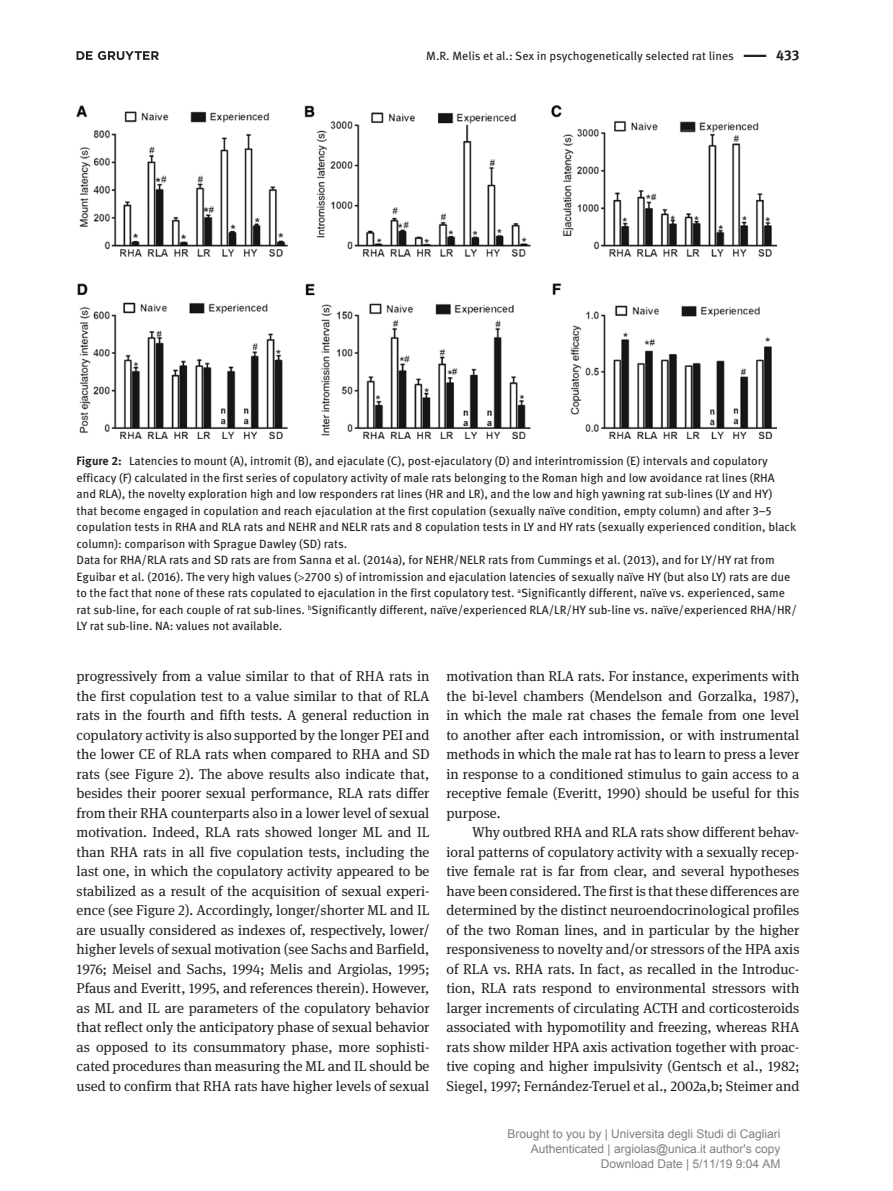
<style>
.page{position:relative;width:893px;height:1191px;background:#fff}
.page>*{position:absolute;margin:0;border:0;box-sizing:border-box;transform-origin:0 0}
.t1{font:14.25px/19.5px "DG Meta Serif Science";color:#231f20;text-align:justify}
.t2{font:700 14.25px "DG Meta Science";color:#231f20}
.t3{font:12px/16.5px "DG Meta Science";color:#231f20}
.t4{font:12px/15px "Arial";color:#808080;text-align:right}
.s1{font-weight:700}
</style>
<div class="page">
<hr style="left:744px;top:55px;width:22px;height:2px;background:#231f20">
<img style="left:77px;top:105px;width:699px;height:334px">
<svg style="left:77px;top:51px;width:82px;height:9px"></svg>
<p class="t3" style="left:426px;top:47px;width:309px">M.R. Melis et al.: Sex in psychogenetically selected rat lines</p>
<p class="t2" style="left:776px;top:44px;width:25px">433</p>
<p class="t3" style="left:77px;top:452px;width:722px"><span class="s1">Figure 2:</span> Latencies to mount (A), intromit (B), and ejaculate (C), post-ejaculatory (D) and interintromission (E) intervals and copulatory efficacy (F) calculated in the first series of copulatory activity of male rats belonging to the Roman high and low avoidance rat lines (RHA and RLA), the novelty exploration high and low responders rat lines (HR and LR), and the low and high yawning rat sub-lines (LY and HY)<br>that become engaged in copulation and reach ejaculation at the first copulation (sexually naïve condition, empty column) and after 3–5 copulation tests in RHA and RLA rats and NEHR and NELR rats and 8 copulation tests in LY and HY rats (sexually experienced condition, black column): comparison with Sprague Dawley (SD) rats.<br>Data for RHA/RLA rats and SD rats are from Sanna et al. (2014a), for NEHR/NELR rats from Cummings et al. (2013), and for LY/HY rat from Eguibar et al. (2016). The very high values ( 2700 s) of intromission and ejaculation latencies of sexually naïve HY (but also LY) rats are due to the fact that none of these rats copulated to ejaculation in the first copulatory test. <sup>a</sup>Significantly different, naïve vs. experienced, same rat sub-line, for each couple of rat sub-lines. <sup>b</sup>Significantly different, naïve/experienced RLA/LR/HY sub-line vs. naïve/experienced RHA/HR/ LY rat sub-line. NA: values not available.</p>
<p class="t1" style="left:77px;top:666px;width:354px">progressively from a value similar to that of RHA rats in the first copulation test to a value similar to that of RLA rats in the fourth and fifth tests. A general reduction in copulatory activity is also supported by the longer PEI and the lower CE of RLA rats when compared to RHA and SD rats (see Figure 2). The above results also indicate that, besides their poorer sexual performance, RLA rats differ from their RHA counterparts also in a lower level of sexual motivation. Indeed, RLA rats showed longer ML and IL than RHA rats in all five copulation tests, including the last one, in which the copulatory activity appeared to be stabilized as a result of the acquisition of sexual experi&shy;ence (see Figure 2). Accordingly, longer/shorter ML and IL are usually considered as indexes of, respectively, lower/ higher levels of sexual motivation (see Sachs and Barfield, 1976; Meisel and Sachs, 1994; Melis and Argiolas, 1995; Pfaus and Everitt, 1995, and references therein). However, as ML and IL are parameters of the copulatory behavior that reflect only the anticipatory phase of sexual behavior as opposed to its consummatory phase, more sophisti&shy;cated procedures than measuring the ML and IL should be used to confirm that RHA rats have higher levels of sexual</p>
<p class="t1" style="left:446px;top:666px;width:354px">motivation than RLA rats. For instance, experiments with the bi-level chambers (Mendelson and Gorzalka, 1987), in which the male rat chases the female from one level to another after each intromission, or with instrumental methods in which the male rat has to learn to press a lever in response to a conditioned stimulus to gain access to a receptive female (Everitt, 1990) should be useful for this purpose.</p>
<p class="t1" style="left:446px;top:822px;width:354px;text-indent:26px">Why outbred RHA and RLA rats show different behav&shy;ioral patterns of copulatory activity with a sexually recep&shy;tive female rat is far from clear, and several hypotheses have been considered. The first is that these differences are determined by the distinct neuroendocrinological profiles of the two Roman lines, and in particular by the higher responsiveness to novelty and/or stressors of the HPA axis of RLA vs. RHA rats. In fact, as recalled in the Introduc&shy;tion, RLA rats respond to environmental stressors with larger increments of circulating ACTH and corticosteroids associated with hypomotility and freezing, whereas RHA rats show milder HPA axis activation together with proac&shy;tive coping and higher impulsivity (Gentsch et al., 1982; Siegel, 1997; Fernández-Teruel et al., 2002a,b; Steimer and</p>
<p class="t4" style="left:507px;top:1127px;width:275px">Brought to you by | Universita degli Studi di Cagliari<br>Authenticated | argiolas@unica.it author's copy<br>Download Date | 5/11/19 9:04 AM</p>
</div>
